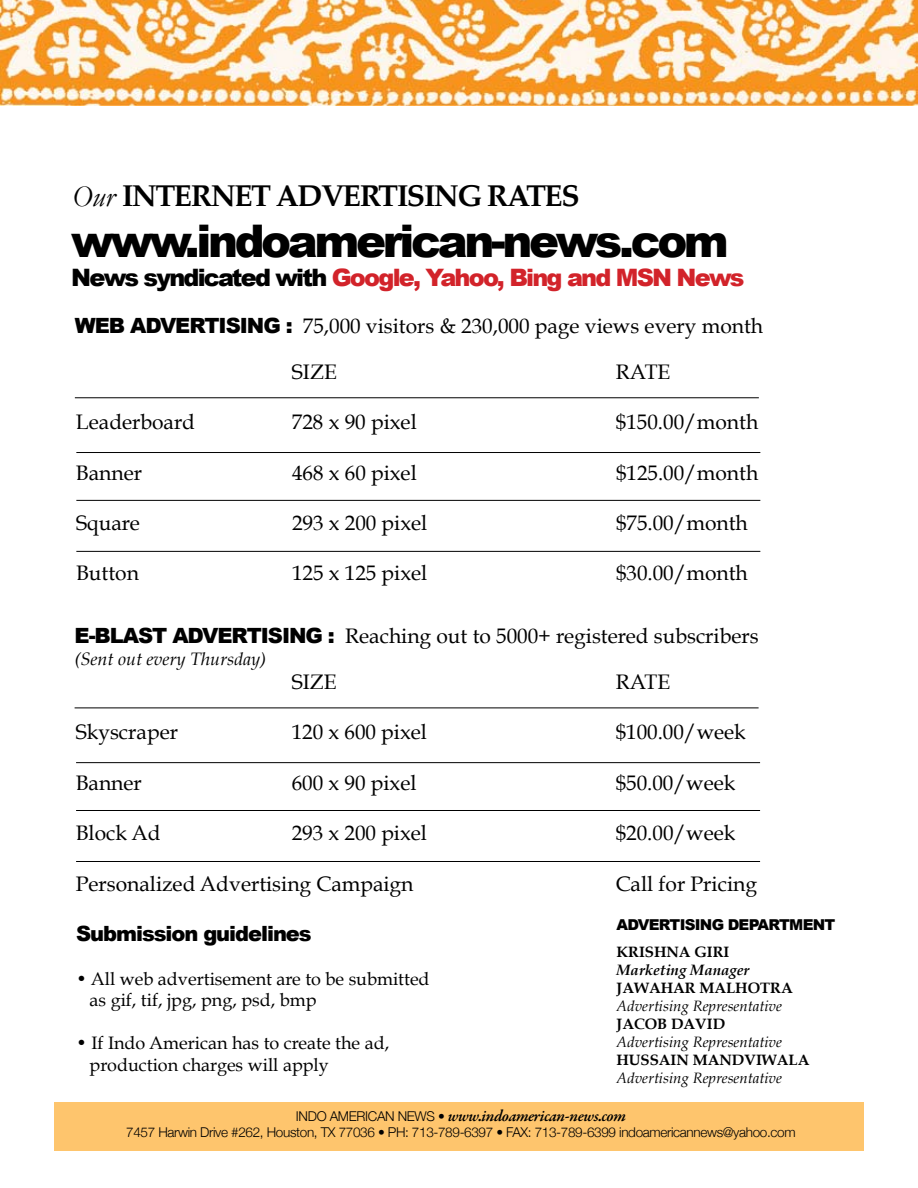
<style>
.page{position:relative;width:918px;height:1188px;background:#fff}
.page>*{position:absolute;margin:0;border:0;box-sizing:border-box;transform-origin:0 0}
.t1{font:900 45px "Arial";letter-spacing:-.075em;color:#000}
.t2{font:700 30px "Palatino";letter-spacing:-.05em;color:#000}
.t3{font:900 24px "Arial";letter-spacing:-.075em;color:#d2232a}
.t4{font:21px/45.6px "Book Antiqua";color:#000}
.t5{font:900 21px "Arial";letter-spacing:-.05em;color:#000}
.t6{font:18px/21.6px "Book Antiqua";color:#000}
.t7{font:italic 18px "Book Antiqua";color:#000}
.t8{font:italic 600 16.5px "Garamond Premr Pro";letter-spacing:-.025em;color:#000}
.t9{font:italic 15px "Book Antiqua";color:#000}
.t10{font:700 15px "Book Antiqua";color:#000}
.t11{font:900 15px "Arial";letter-spacing:-.05em;color:#000}
.t12{font:italic 700 15px "Book Antiqua";color:#000}
.t13{font:300 13.5px "Helvetica Neue";letter-spacing:-.025em;color:#000}
.s1{font-family:"Garamond";font-weight:400;font-style:italic}
.s2{color:#000}
.s3{font-family:"Arial";font-weight:900}
.s4{font-family:"Helvetica Neue";font-weight:300;font-style:normal;font-size:13.5px}
</style>
<div class="page">
<hr style="left:75px;top:397px;width:684px;height:1px;background:#000">
<hr style="left:76px;top:452px;width:684px;height:1px;background:#000">
<hr style="left:76px;top:500px;width:684px;height:1px;background:#000">
<hr style="left:76px;top:551px;width:684px;height:1px;background:#000">
<hr style="left:75px;top:708px;width:684px;height:1px;background:#000">
<hr style="left:76px;top:762px;width:684px;height:1px;background:#000">
<hr style="left:76px;top:810px;width:684px;height:1px;background:#000">
<hr style="left:76px;top:861px;width:684px;height:1px;background:#000">
<div style="left:54px;top:1102px;width:810px;height:48px;background:#fec56d"></div>
<img style="left:0;top:0;width:918px;height:106px">
<h2 class="t2" style="left:72px;top:170px;width:509px"><span class="s1">Our</span> INTERNET ADVERTISING RATES</h2>
<h1 class="t1" style="left:71px;top:208px;width:659px">www.indoamerican-news.com</h1>
<p class="t3" style="left:71px;top:260px;width:675px"><span class="s2">News syndicated with</span> Google, Yahoo, Bing and MSN News</p>
<p class="t4" style="left:292px;top:303px;width:473px;text-indent:-217px"><span class="s3">WEB ADVERTISING :</span> 75,000 visitors &amp; 230,000 page views every month<br>SIZE</p>
<p class="t4" style="left:616px;top:349px;width:56px">RATE</p>
<p class="t4" style="left:76px;top:399px;width:120px">Leaderboard</p>
<p class="t4" style="left:292px;top:399px;width:126px">728 x 90 pixel</p>
<p class="t4" style="left:616px;top:399px;width:144px">$150.00/month</p>
<p class="t4" style="left:76px;top:450px;width:68px">Banner</p>
<p class="t4" style="left:292px;top:450px;width:126px">468 x 60 pixel</p>
<p class="t4" style="left:616px;top:450px;width:144px">$125.00/month</p>
<p class="t4" style="left:76px;top:500px;width:65px">Square</p>
<p class="t4" style="left:292px;top:500px;width:137px">293 x 200 pixel</p>
<p class="t4" style="left:616px;top:500px;width:133px">$75.00/month</p>
<p class="t4" style="left:76px;top:550px;width:64px">Button</p>
<p class="t4" style="left:292px;top:550px;width:137px">125 x 125 pixel</p>
<p class="t4" style="left:616px;top:550px;width:133px">$30.00/month</p>
<p class="t4" style="left:75px;top:613px;width:686px"><span class="s3">E-BLAST ADVERTISING :</span> Reaching out to 5000+ registered subscribers</p>
<p class="t7" style="left:75px;top:648px;width:193px">(Sent out every Thursday)</p>
<p class="t4" style="left:292px;top:659px;width:46px">SIZE</p>
<p class="t4" style="left:616px;top:659px;width:56px">RATE</p>
<p class="t4" style="left:76px;top:709px;width:104px">Skyscraper</p>
<p class="t4" style="left:292px;top:709px;width:137px">120 x 600 pixel</p>
<p class="t4" style="left:616px;top:709px;width:132px">$100.00/week</p>
<p class="t4" style="left:76px;top:760px;width:68px">Banner</p>
<p class="t4" style="left:292px;top:760px;width:126px">600 x 90 pixel</p>
<p class="t4" style="left:616px;top:760px;width:121px">$50.00/week</p>
<p class="t4" style="left:76px;top:810px;width:87px">Block Ad</p>
<p class="t4" style="left:292px;top:810px;width:137px">293 x 200 pixel</p>
<p class="t4" style="left:616px;top:810px;width:121px">$20.00/week</p>
<p class="t4" style="left:76px;top:861px;width:339px">Personalized Advertising Campaign</p>
<p class="t4" style="left:616px;top:861px;width:143px">Call for Pricing</p>
<p class="t5" style="left:76px;top:919px;width:237px">Submission guidelines</p>
<p class="t6" style="left:90px;top:968px;width:342px;text-indent:-14px">• All web advertisement are to be submitted as gif, tif, jpg, png, psd, bmp</p>
<p class="t6" style="left:90px;top:1033px;width:301px;text-indent:-14px">• If Indo American has to create the ad, production charges will apply</p>
<p class="t8" style="left:296px;top:1106px;width:332px"><span class="s4">INDO AMERICAN NEWS •</span> www.indoamerican-news.com</p>
<p class="t13" style="left:126px;top:1124px;width:671px">7457 Harwin Drive #262, Houston, TX 77036 • PH: 713-789-6397 • FAX: 713-789-6399 indoamericannews@yahoo.com</p>
<p class="t11" style="left:616px;top:914px;width:220px">ADVERTISING DEPARTMENT</p>
<p class="t10" style="left:616px;top:943px;width:114px">KRISHNA GIRI</p>
<p class="t12" style="left:616px;top:961px;width:134px">Marketing Manager</p>
<p class="t10" style="left:616px;top:979px;width:46px">JAWAHAR</p>
<p class="t10" style="left:699px;top:979px;width:83px">MALHOTRA</p>
<p class="t9" style="left:616px;top:997px;width:167px">Advertising Representative</p>
<p class="t10" style="left:616px;top:1015px;width:110px">JACOB DAVID</p>
<p class="t9" style="left:616px;top:1033px;width:167px">Advertising Representative</p>
<p class="t10" style="left:616px;top:1051px;width:35px">HUSSAIN</p>
<p class="t10" style="left:693px;top:1051px;width:118px">MANDVIWALA</p>
<p class="t9" style="left:616px;top:1069px;width:167px">Advertising Representative</p>
</div>
